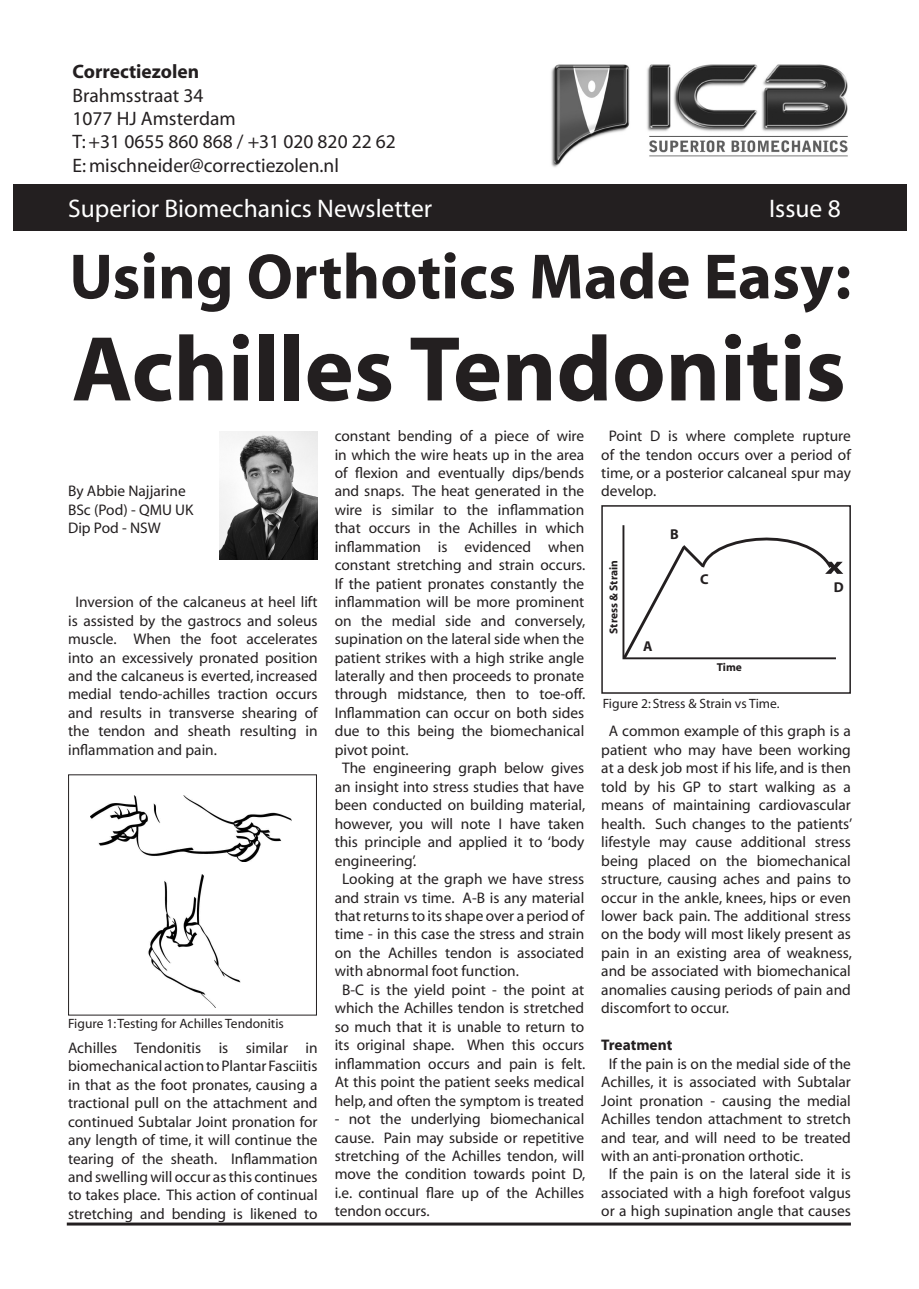
<style>
.page{position:relative;width:919px;height:1289px;background:#fff}
.page>*{position:absolute;margin:0;border:0;box-sizing:border-box;transform-origin:0 0}
.t1{font:700 93px "Myriad";color:#231f20}
.t2{font:700 64.5px "Myriad";color:#231f20}
.t3{font:25.5px "Myriad";color:#fff}
.t4{font:19.5px "Myriad";color:#231f20}
.t5{font:700 19.5px "Myriad";color:#231f20}
.t6{font:15.3px/18.5px "Myriad";color:#231f20;text-align:justify}
.t7{font:700 15.3px "Myriad";letter-spacing:-.005em;color:#231f20}
.t8{font:700 14.4px "Myriad";color:#231f20}
.t9{font:13.5px "Myriad";color:#231f20}
.t10{font:700 11.4px "Myriad";color:#231f20}
</style>
<div class="page">
<hr style="left:67px;top:1222px;width:783px;height:3px;background:#231f20">
<img style="left:219px;top:431px;width:98px;height:129px">
<div style="left:68px;top:774px;width:249px;height:241px;border:1px solid #231f20"></div>
<img style="left:90px;top:795px;width:202px;height:66px">
<img style="left:148px;top:874px;width:93px;height:133px">
<div style="left:601px;top:505px;width:249px;height:188px;border:2px solid #231f20"></div>
<svg style="left:622px;top:525px;width:221px;height:135px"></svg>
<div style="left:13px;top:184px;width:893px;height:46px;background:#231f20"></div>
<img style="left:551px;top:64px;width:297px;height:103px">
<p class="t5" style="left:73px;top:62px;width:128px">Correctiezolen</p>
<p class="t4" style="left:73px;top:85px;width:132px">Brahmsstraat 34</p>
<p class="t4" style="left:73px;top:109px;width:165px">1077 HJ Amsterdam</p>
<p class="t4" style="left:73px;top:132px;width:325px">T: +31 0655 860 868 / +31 020 820 22 62</p>
<p class="t4" style="left:73px;top:156px;width:268px">E: mischneider@correctiezolen.nl</p>
<p class="t3" style="left:68px;top:196px;width:365px">Superior Biomechanics Newsletter</p>
<p class="t3" style="left:769px;top:196px;width:73px">Issue 8</p>
<p class="t2" style="left:69px;top:243px;width:783px">Using Orthotics Made Easy:</p>
<p class="t1" style="left:72px;top:321px;width:775px">Achilles Tendonitis</p>
<p class="t6" style="left:68px;top:483px;width:119px">By Abbie Najjarine</p>
<p class="t6" style="left:68px;top:501px;width:127px">BSc (Pod) - QMU UK</p>
<p class="t6" style="left:68px;top:519px;width:94px">Dip Pod - NSW</p>
<p class="t6" style="left:68px;top:593px;width:251px;text-indent:8px">Inversion of the calcaneus at heel lift is assisted by the gastrocs and soleus muscle. When the foot accelerates into an excessively pronated position and the calcaneus is everted, increased medial tendo-achilles traction occurs and results in transverse shearing of the tendon and sheath resulting in inflammation and pain.</p>
<p class="t9" style="left:68px;top:1016px;width:217px">Figure 1: Testing for Achilles Tendonitis</p>
<p class="t6" style="left:68px;top:1039px;width:251px">Achilles Tendonitis is similar in biomechanical action to Plantar Fasciitis in that as the foot pronates, causing a tractional pull on the attachment and continued Subtalar Joint pronation for any length of time, it will continue the tearing of the sheath. Inflammation and swelling will occur as this continues to takes place. This action of continual stretching and bending is likened to</p>
<p class="t6" style="left:334px;top:427px;width:252px">constant bending of a piece of wire in which the wire heats up in the area of flexion and eventually dips/bends and snaps. The heat generated in the wire is similar to the inflammation that occurs in the Achilles in which inflammation is evidenced when constant stretching and strain occurs.<br>If the patient pronates constantly the inflammation will be more prominent on the medial side and conversely, supination on the lateral side when the patient strikes with a high strike angle laterally and then proceeds to pronate through midstance, then to toe-off.<br>Inflammation can occur on both sides due to this being the biomechanical pivot point.</p>
<p class="t6" style="left:334px;top:759px;width:252px;text-indent:8px">The engineering graph below gives an insight into stress studies that have been conducted on building material, however, you will note I have taken this principle and applied it to ‘body engineering’.</p>
<p class="t6" style="left:334px;top:870px;width:251px;text-indent:8px">Looking at the graph we have stress and strain vs time. A-B is any material that returns to its shape over a period of time - in this case the stress and strain on the Achilles tendon is associated with abnormal foot function.</p>
<p class="t6" style="left:334px;top:981px;width:252px;text-align:center">B-C is the yield point - the point at which the Achilles tendon is stretched so much that it is unable to return to its original shape. When this occurs inflammation occurs and pain is felt.<br>At this point the patient seeks medical help, and often the symptom is treated</p>
<p class="t6" style="left:334px;top:1110px;width:252px">- not the underlying biomechanical cause. Pain may subside or repetitive stretching of the Achilles tendon, will move the condition towards point D, i.e. continual flare up of the Achilles tendon occurs.</p>
<p class="t6" style="left:601px;top:427px;width:251px;text-indent:8px">Point D is where complete rupture of the tendon occurs over a period of time, or a posterior calcaneal spur may develop.</p>
<p class="t10" style="left:607px;top:633px;width:75px;rotate:-90deg">Stress &amp; Strain</p>
<p class="t8" style="left:670px;top:527px;width:10px">B</p>
<p class="t8" style="left:700px;top:571px;width:10px">C</p>
<p class="t8" style="left:643px;top:638px;width:11px">A</p>
<p class="t10" style="left:716px;top:661px;width:27px">Time</p>
<p class="t9" style="left:602px;top:697px;width:178px">Figure 2: Stress &amp; Strain vs Time.</p>
<p class="t8" style="left:833px;top:580px;width:11px">D</p>
<p class="t6" style="left:601px;top:722px;width:252px;text-indent:8px">A common example of this graph is a patient who may have been working at a desk job most if his life, and is then told by his GP to start walking as a means of maintaining cardiovascular health. Such changes to the patients’ lifestyle may cause additional stress being placed on the biomechanical structure, causing aches and pains to occur in the ankle, knees, hips or even lower back pain. The additional stress on the body will most likely present as pain in an existing area of weakness, and be associated with biomechanical anomalies causing periods of pain and discomfort to occur.</p>
<p class="t7" style="left:601px;top:1037px;width:72px">Treatment</p>
<p class="t6" style="left:601px;top:1054px;width:251px;text-indent:8px">If the pain is on the medial side of the Achilles, it is associated with Subtalar Joint pronation - causing the medial Achilles tendon attachment to stretch and tear, and will need to be treated with an anti-pronation orthotic.</p>
<p class="t6" style="left:601px;top:1165px;width:251px;text-align:center">If the pain is on the lateral side it is associated with a high forefoot valgus or a high supination angle that causes</p>
</div>
